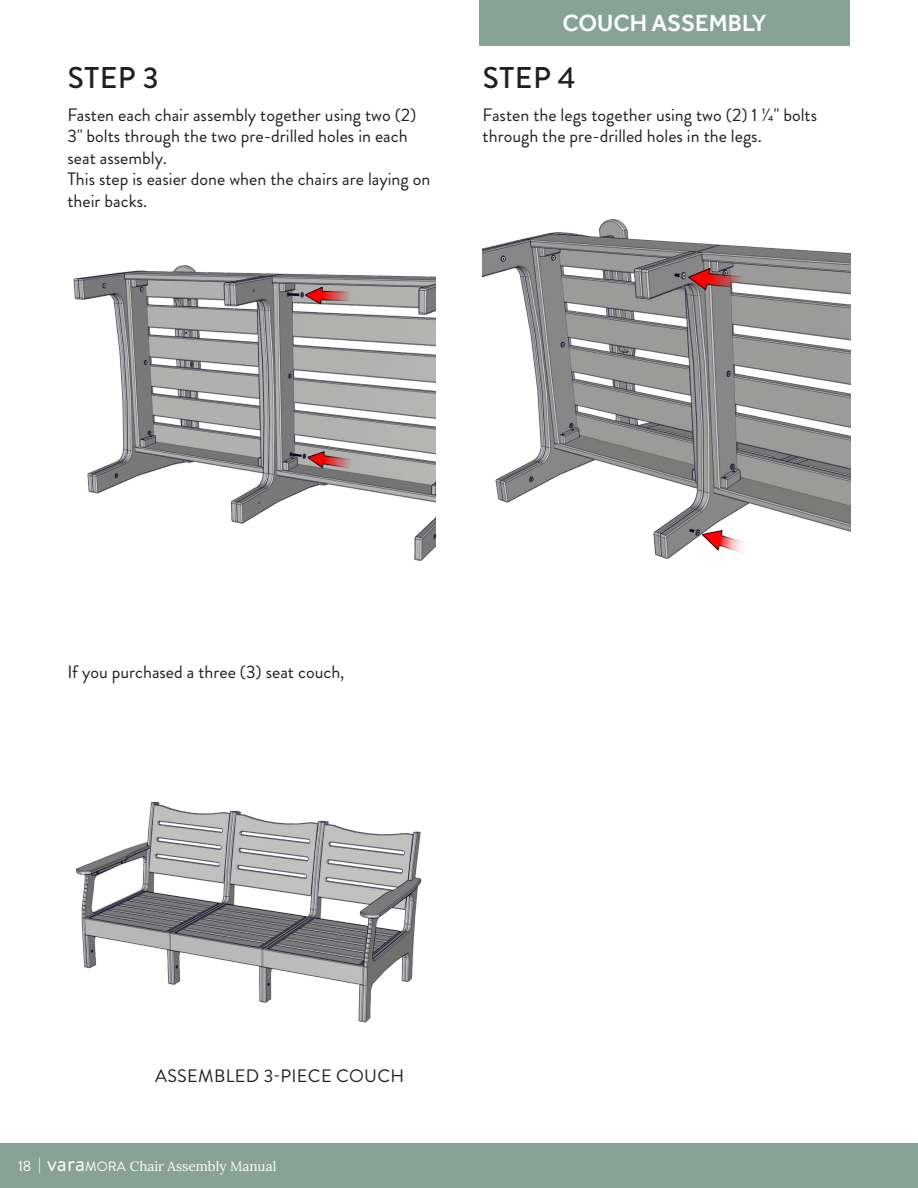
<style>
.page{position:relative;width:918px;height:1188px;background:#fff}
.page>*{position:absolute;margin:0;border:0;box-sizing:border-box;transform-origin:0 0}
.t1{font:500 30px "Brandon Grotesque";letter-spacing:.02em;color:#231f20}
.t2{font:500 24px "Effra";color:#fff}
.t3{font:18px/21.6px "Brandon Grotesque";color:#231f20}
.t4{font:18px "Brandon Grotesque";letter-spacing:.02em;color:#231f20}
.t5{font:13.5px "Lora";color:#fff}
.s1{font-family:"Brandon Grotesque";font-size:15px}
.s2{font-family:"Brandon Grotesque";font-size:24px}
.s3{font-family:"Brandon Grotesque"}
</style>
<div class="page">
<div style="left:0;top:1143px;width:918px;height:45px;background:#87a397"></div>
<img style="left:73px;top:265px;width:362px;height:296px">
<img style="left:483px;top:219px;width:367px;height:340px">
<img style="left:76px;top:802px;width:346px;height:221px">
<div style="left:479px;top:0;width:371px;height:45px;background:#87a397"></div>
<h1 class="t1" style="left:68px;top:57px;width:92px">STEP 3</h1>
<p class="t3" style="left:68px;top:104px;width:364px">Fasten each chair assembly together using two (2)<br>3" bolts through the two pre-drilled holes in each seat assembly.<br>This step is easier done when the chairs are laying on their backs.</p>
<h2 class="t2" style="left:563px;top:8px;width:206px">COUCH ASSEMBLY</h2>
<h1 class="t1" style="left:483px;top:57px;width:94px">STEP 4</h1>
<p class="t3" style="left:483px;top:104px;width:336px">Fasten the legs together using two (2) 1 1/4" bolts through the pre-drilled holes in the legs.</p>
<p class="t3" style="left:68px;top:662px;width:279px">If you purchased a three (3) seat couch,</p>
<p class="t4" style="left:155px;top:1063px;width:251px">ASSEMBLED 3-PIECE COUCH</p>
<p class="t5" style="left:18px;top:1156px;width:260px"><span class="s1">18 |</span> <span class="s2">vara</span><span class="s3">MORA</span> Chair Assembly Manual</p>
</div>
